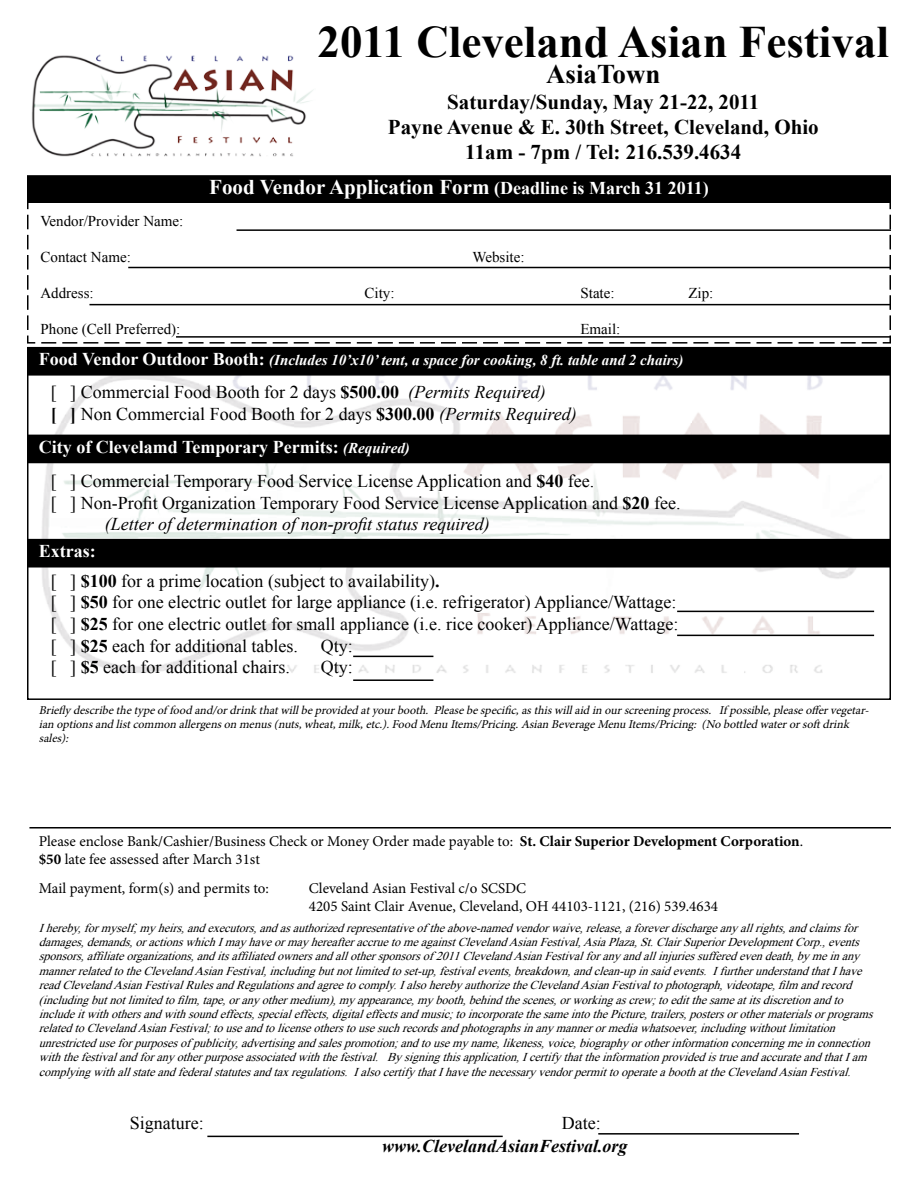
<style>
.page{position:relative;width:918px;height:1188px;background:#fff}
.page>*{position:absolute;margin:0;border:0;box-sizing:border-box;transform-origin:0 0}
.t1{font:700 45px "Times New Roman";color:#000}
.t2{font:700 27px "Times New Roman";color:#000}
.t3{font:700 21px/25.2px "Times New Roman";color:#000;text-align:center}
.t4{font:700 21px "Times New Roman";color:#fff}
.t5{font:18px/21.6px "Times New Roman";color:#000}
.t6{font:italic 18px "Times New Roman";color:#000}
.t7{font:700 18px "Times New Roman";color:#fff}
.t8{font:italic 700 18px "Times New Roman";color:#000}
.t9{font:15px/18px "Minion Pro";color:#000}
.t10{font:15px "Times New Roman";color:#000}
.t11{font:italic 700 15px "Times New Roman";color:#fff}
.t12{font:italic 12px/14.4px "Times New Roman";color:#000}
.t13{font:italic 12px/14.4px "Minion Pro";color:#000}
.s1{font-size:18px}
.s2{font-style:normal;font-size:18px}
.s3{font-weight:700}
.s4{font-style:italic}
.s5{font-style:italic;font-size:15px}
.s6{font-weight:700;color:#fff}
</style>
<div class="page">
<img style="left:30px;top:376px;width:858px;height:305px">
<img style="left:31px;top:54px;width:282px;height:103px">
<div style="left:28px;top:176px;width:862px;height:26px;background:#000"></div>
<div style="left:27px;top:175px;width:864px;height:28px;border:2px solid #000"></div>
<div style="left:28px;top:435px;width:862px;height:28px;background:#000"></div>
<svg style="left:27px;top:200px;width:864px;height:144px"></svg>
<hr style="left:237px;top:229px;width:654px;height:2px;background:#000">
<hr style="left:128px;top:267px;width:763px;height:1px;background:#000">
<hr style="left:89px;top:304px;width:802px;height:1px;background:#000">
<hr style="left:176px;top:336px;width:715px;height:2px;background:#000">
<hr style="left:207px;top:1136px;width:296px;height:1px;background:#000">
<hr style="left:598px;top:1133px;width:201px;height:2px;background:#000">
<div style="left:28px;top:348px;width:862px;height:27px;background:#000"></div>
<div style="left:27px;top:347px;width:864px;height:29px;border:2px solid #000"></div>
<div style="left:28px;top:540px;width:862px;height:27px;background:#000"></div>
<div style="left:27px;top:539px;width:864px;height:29px;border:2px solid #000"></div>
<hr style="left:677px;top:611px;width:197px;height:1px;background:#000">
<hr style="left:353px;top:656px;width:80px;height:1px;background:#000">
<hr style="left:353px;top:679px;width:80px;height:2px;background:#000">
<hr style="left:677px;top:635px;width:197px;height:1px;background:#000">
<hr style="left:29px;top:827px;width:862px;height:2px;background:#000">
<h1 class="t1" style="left:318px;top:11px;width:573px">2011 Cleveland Asian Festival</h1>
<h2 class="t2" style="left:546px;top:56px;width:116px">AsiaTown</h2>
<h3 class="t3" style="left:388px;top:88px;width:432px">Saturday/Sunday, May 21-22, 2011<br>Payne Avenue &amp; E. 30th Street, Cleveland, Ohio<br>11am - 7pm / Tel: 216.539.4634</h3>
<h3 class="t4" style="left:209px;top:173px;width:501px">Food Vendor Application Form <span class="s1">(Deadline is March 31 2011)</span></h3>
<p class="t10" style="left:40px;top:211px;width:144px">Vendor/Provider Name:</p>
<p class="t10" style="left:40px;top:247px;width:92px">Contact Name:</p>
<p class="t10" style="left:472px;top:247px;width:54px">Website:</p>
<p class="t10" style="left:40px;top:283px;width:55px">Address:</p>
<p class="t10" style="left:364px;top:283px;width:32px">City:</p>
<p class="t10" style="left:580px;top:283px;width:36px">State:</p>
<p class="t10" style="left:688px;top:283px;width:27px">Zip:</p>
<p class="t10" style="left:40px;top:319px;width:141px">Phone (Cell Preferred):</p>
<p class="t10" style="left:580px;top:319px;width:42px">Email:</p>
<p class="t11" style="left:39px;top:350px;width:646px"><span class="s2">Food Vendor Outdoor Booth:</span> (Includes 10’x10’ tent, a space for cooking, 8 ft. table and 2 chairs)</p>
<h3 class="t5" style="left:51px;top:381px;width:528px">[ ] Commercial Food Booth for 2 days <span class="s3">$500.00</span> <span class="s4">(Permits Required)<br></span><span class="s3">[ ]</span> Non Commercial Food Booth for 2 days <span class="s3">$300.00</span> <span class="s4">(Permits Required)</span></h3>
<h3 class="t7" style="left:39px;top:435px;width:373px">City of Clevelamd Temporary Permits: <span class="s5">(Required)</span></h3>
<h3 class="t5" style="left:51px;top:470px;width:545px">[ ] Commercial Temporary Food Service License Application and <span class="s3">$40</span> fee.</h3>
<h3 class="t5" style="left:51px;top:491px;width:631px">[ ] Non-Profit Organization Temporary Food Service License Application and <span class="s3">$20</span> fee.</h3>
<h3 class="t6" style="left:105px;top:512px;width:386px">(Letter of determination of non-profit status required)</h3>
<h3 class="t5" style="left:51px;top:536px;width:390px;line-height:29.4px;text-indent:-12px"><span class="s6">Extras:<br></span>[ ] <span class="s3">$100</span> for a prime location (subject to availability)<span class="s3">.</span></h3>
<h3 class="t5" style="left:51px;top:591px;width:629px;text-align:justify">[ ] <span class="s3">$50</span> for one electric outlet for large appliance (i.e. refrigerator) Appliance/Wattage: [ ] <span class="s3">$25</span> for one electric outlet for small appliance (i.e. rice cooker) Appliance/Wattage: [ ] <span class="s3">$25</span> each for additional tables.</h3>
<h3 class="t5" style="left:321px;top:635px;width:34px">Qty:</h3>
<h3 class="t5" style="left:51px;top:656px;width:241px">[ ] <span class="s3">$5</span> each for additional chairs.</h3>
<h3 class="t5" style="left:321px;top:656px;width:34px">Qty:</h3>
<p class="t13" style="left:39px;top:703px;width:835px">Brieflydescribethetypeof foodand/ordrinkthatwillbeprovidedatyourbooth. Pleasebespecific,asthiswillaidin ourscreeningprocess. If possible,pleaseoffervegetar&shy;ian optionsandlistcommon allergenson menus(nuts,wheat,milk,etc.).FoodMenuItems/Pricing.Asian BeverageMenuItems/Pricing: (Nobottledwaterorsoft drink sales):</p>
<p class="t9" style="left:39px;top:832px;width:766px">Please enclose Bank/Cashier/Business Check or Money Order made payable to: <span class="s3">St. Clair Superior Development Corporation</span>. <span class="s3">$50</span> late fee assessed after March 31st</p>
<p class="t9" style="left:39px;top:879px;width:232px">Mail payment, form(s) and permits to:</p>
<p class="t9" style="left:309px;top:879px;width:411px">Cleveland Asian Festival c/o SCSDC<br>4205 Saint Clair Avenue, Cleveland, OH 44103-1121, (216) 539.4634</p>
<p class="t12" style="left:39px;top:920px;width:840px">Ihereby,formyself,myheirs,andexecutors,andasauthorizedrepresentativeof theabove-namedvendorwaive,release,aforeverdischargeanyallrights,andclaimsfor damages,demands,oractionswhichImayhaveormayhereafteraccruetomeagainstClevelandAsianFestival,AsiaPlaza,St.ClairSuperiorDevelopmentCorp.,events sponsors,affiliateorganizations,anditsaffiliatedownersandallothersponsorsof 2011ClevelandAsianFestivalforanyandallinjuriessufferedevendeath,bymeinany mannerrelatedtotheClevelandAsianFestival,includingbutnotlimitedtoset-up,festivalevents,breakdown,andclean-upinsaidevents. IfurtherunderstandthatIhave readClevelandAsianFestivalRulesandRegulationsandagreetocomply.IalsoherebyauthorizetheClevelandAsianFestivaltophotograph,videotape,filmandrecord (includingbutnotlimitedtofilm,tape,oranyothermedium),myappearance,mybooth,behindthescenes,orworkingascrew;toeditthesameatitsdiscretionandto includeitwithothersandwithsoundeffects,specialeffects,digitaleffectsandmusic;toincorporatethesameintothePicture,trailers,postersorothermaterialsorprograms relatedtoClevelandAsianFestival;touseandtolicenseotherstousesuchrecordsandphotographsinanymannerormediawhatsoever,includingwithoutlimitation unrestricteduseforpurposesof publicity,advertisingandsalespromotion;andtousemyname,likeness,voice,biographyorotherinformationconcerningmeinconnection withthefestivalandforanyotherpurposeassociatedwiththefestival. Bysigningthisapplication,IcertifythattheinformationprovidedistrueandaccurateandthatIam complyingwithallstateandfederalstatutesandtaxregulations. IalsocertifythatIhavethenecessaryvendorpermittooperateaboothattheClevelandAsianFestival.</p>
<h3 class="t5" style="left:130px;top:1112px;width:75px">Signature:</h3>
<h3 class="t5" style="left:562px;top:1112px;width:40px">Date:</h3>
<h3 class="t8" style="left:382px;top:1133px;width:247px">www.ClevelandAsianFestival.org</h3>
</div>
